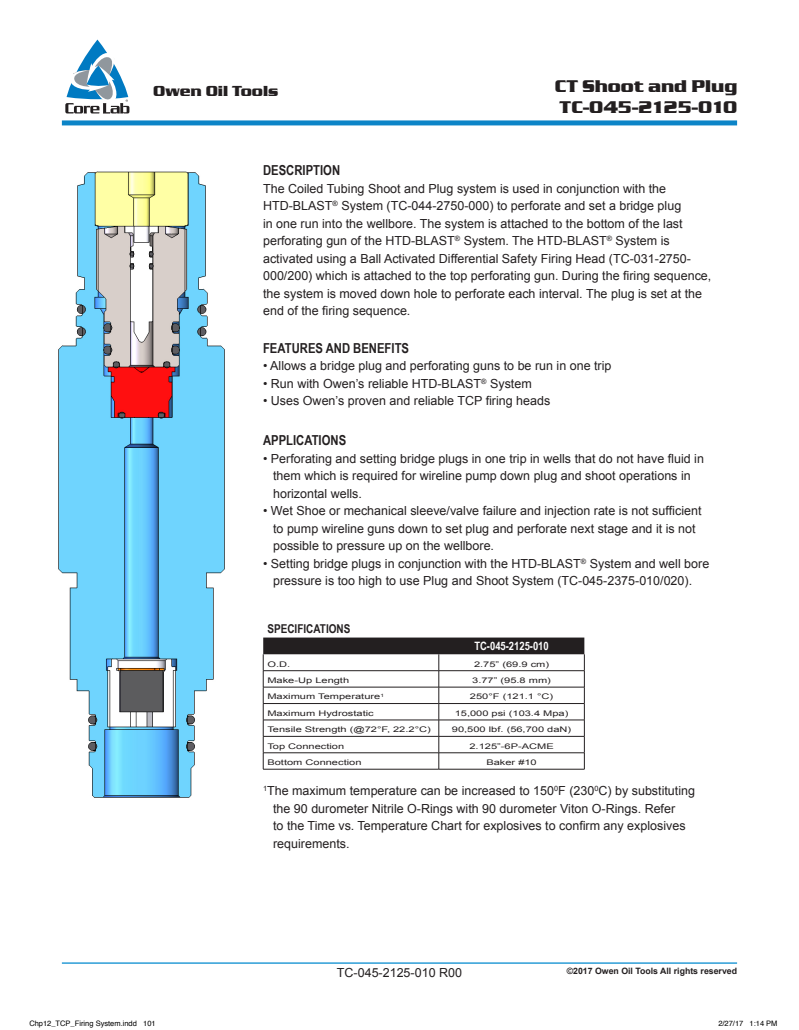
<style>
.page{position:relative;width:799px;height:1030px;background:#fff}
.page>*{position:absolute;margin:0;border:0;box-sizing:border-box;transform-origin:0 0}
.Company_Name_right{font:700 17.5px/21px "Serpentine D";color:#231f20}
.Company_Name{font:700 15px "Serpentine D";color:#231f20}
.Body_Bold{font:700 13.75px "Arial Narrow";color:#231f20}
.Body_text{font:12.5px/17.5px "Arial";color:#231f20}
.Page_No{font:12.5px "Arial";color:#231f20}
.t1{font:700 12.12px "Arial Narrow";color:#231f20}
.t2{font:700 11.5px "Arial Narrow";color:#fff}
.t3{font:700 8.75px "Arial";color:#231f20}
.t4{font:7.75px "Arial";color:#231f20;scale:1.43 1}
.t5{font:7.5px "Helvetica";color:#000}
</style>
<div class="page">
<svg style="left:263px;top:637px;width:322px;height:132px"></svg>
<hr style="left:263px;top:769px;width:176px;height:1px;background:#231f20">
<hr style="left:439px;top:769px;width:145px;height:1px;background:#231f20">
<img style="left:58px;top:171px;width:167px;height:627px">
<hr style="left:62px;top:962px;width:675px;height:1px;background:#0089cf">
<div style="left:62px;top:120px;width:675px;height:5px;background:#0c84c7"></div>
<svg style="left:65px;top:40px;width:64px;height:73px"></svg>
<p class="Company_Name" style="left:153px;top:82px;width:127px">Owen Oil Tools</p>
<p class="Company_Name_right" style="left:555px;top:76px;width:184px">CT Shoot and Plug<br>TC-045-2125-010</p>
<p class="Body_Bold" style="left:263px;top:160px;width:79px">DESCRIPTION</p>
<p class="Body_text" style="left:263px;top:179px;width:450px">The Coiled Tubing Shoot and Plug system is used in conjunction with the HTD-BLAST<sup>®</sup> System (TC-044-2750-000) to perforate and set a bridge plug<br>in one run into the wellbore. The system is attached to the bottom of the last perforating gun of the HTD-BLAST<sup>®</sup> System. The HTD-BLAST<sup>®</sup> System is activated using a Ball Activated Differential Safety Firing Head (TC-031-2750- 000/200) which is attached to the top perforating gun. During the firing sequence, the system is moved down hole to perforate each interval. The plug is set at the end of the firing sequence.</p>
<p class="Body_Bold" style="left:263px;top:337px;width:147px">FEATURES AND BENEFITS</p>
<p class="Body_text" style="left:263px;top:357px;width:350px">• Allows a bridge plug and perforating guns to be run in one trip</p>
<p class="Body_text" style="left:263px;top:374px;width:270px">• Run with Owen’s reliable HTD-BLAST<sup>®</sup> System</p>
<p class="Body_text" style="left:263px;top:392px;width:289px">• Uses Owen’s proven and reliable TCP firing heads</p>
<p class="Body_Bold" style="left:263px;top:430px;width:85px">APPLICATIONS</p>
<p class="Body_text" style="left:273px;top:449px;width:432px;text-indent:-10px">• Perforating and setting bridge plugs in one trip in wells that do not have fluid in them which is required for wireline pump down plug and shoot operations in horizontal wells.</p>
<p class="Body_text" style="left:273px;top:502px;width:430px;text-indent:-10px">• Wet Shoe or mechanical sleeve/valve failure and injection rate is not sufficient to pump wireline guns down to set plug and perforate next stage and it is not possible to pressure up on the wellbore.</p>
<p class="Body_text" style="left:263px;top:554px;width:448px;text-align:center">• Setting bridge plugs in conjunction with the HTD-BLAST<sup>®</sup> System and well bore pressure is too high to use Plug and Shoot System (TC-045-2375-010/020).</p>
<p class="t1" style="left:267px;top:620px;width:84px">SPECIFICATIONS</p>
<p class="t2" style="left:474px;top:637px;width:76px">TC-045-2125-010</p>
<p class="t4" style="left:267px;top:658px;width:17px">O.D.</p>
<p class="t4" style="left:474px;top:658px;width:54px">2.75” (69.9 cm)</p>
<p class="t4" style="left:267px;top:675px;width:59px">Make-Up Length</p>
<p class="t4" style="left:472px;top:675px;width:57px">3.77” (95.8 mm)</p>
<p class="t4" style="left:267px;top:691px;width:83px">Maximum Temperature<sup>1</sup></p>
<p class="t4" style="left:470px;top:691px;width:60px">250°F (121.1 °C)</p>
<p class="t4" style="left:267px;top:708px;width:76px">Maximum Hydrostatic</p>
<p class="t4" style="left:455px;top:708px;width:81px">15,000 psi (103.4 Mpa)</p>
<p class="t4" style="left:267px;top:724px;width:116px">Tensile Strength (@72°F, 22.2°C)</p>
<p class="t4" style="left:452px;top:724px;width:85px">90,500 lbf. (56,700 daN)</p>
<p class="t4" style="left:267px;top:740px;width:55px">Top Connection</p>
<p class="t4" style="left:469px;top:740px;width:60px">2.125”-6P-ACME</p>
<p class="t4" style="left:267px;top:757px;width:67px">Bottom Connection</p>
<p class="t4" style="left:486px;top:757px;width:37px">Baker #10</p>
<p class="Body_text" style="left:273px;top:782px;width:423px;text-indent:-10px"><sup>1</sup>The maximum temperature can be increased to 150<sup>0</sup>F (230<sup>0</sup>C) by substituting the 90 durometer Nitrile O-Rings with 90 durometer Viton O-Rings. Refer<br>to the Time vs. Temperature Chart for explosives to confirm any explosives requirements.</p>
<p class="Page_No" style="left:337px;top:964px;width:127px">TC-045-2125-010 R00</p>
<p class="t3" style="left:567px;top:965px;width:172px">©2017 Owen Oil Tools All rights reserved</p>
<p class="t5" style="left:29px;top:1017px;width:128px">Chp12_TCP_Firing System.indd 101</p>
<p class="t5" style="left:718px;top:1017px;width:61px">2/27/17 1:14 PM</p>
</div>
